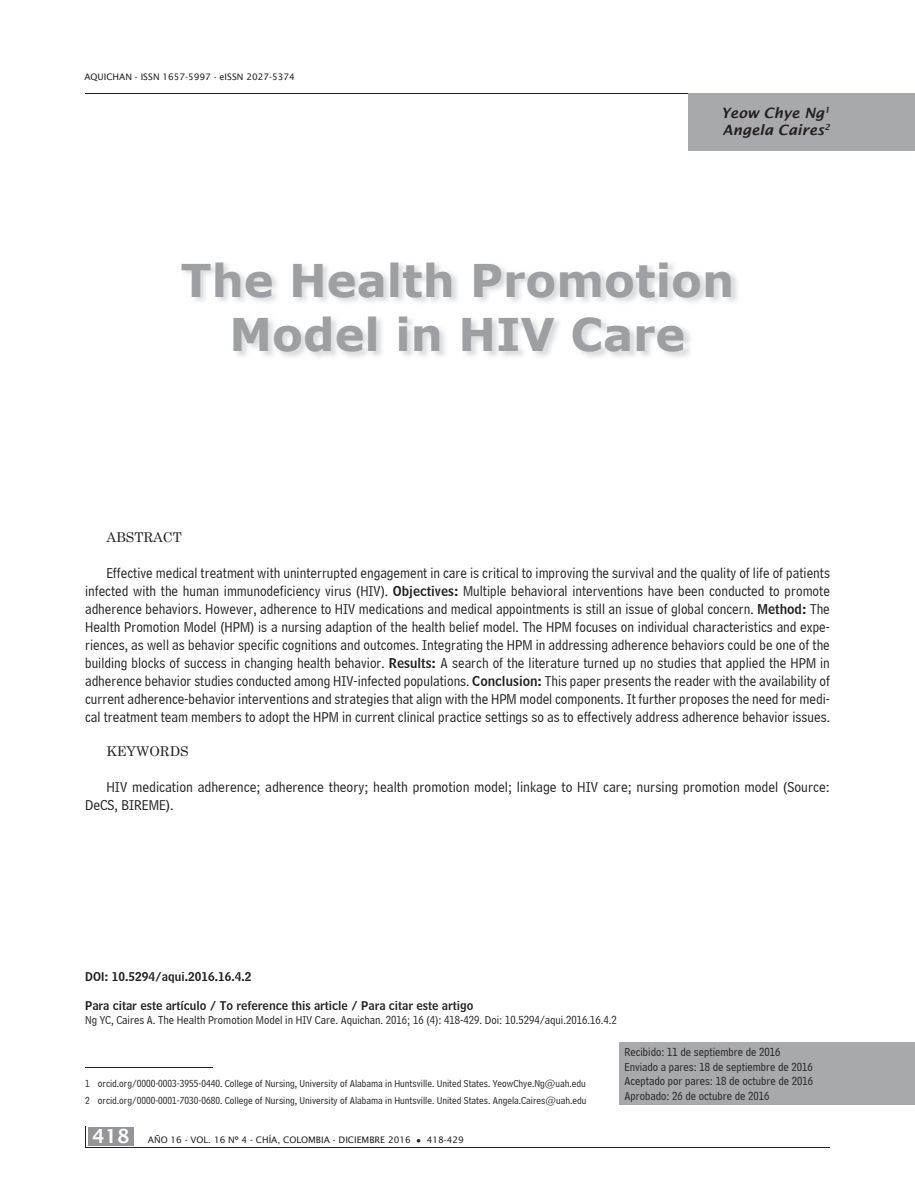
<style>
.page{position:relative;width:915px;height:1191px;background:#fff}
.page>*{position:absolute;margin:0;border:0;box-sizing:border-box;transform-origin:0 0}
.t1{font:700 45px/54px "MS Reference Sans Serif";color:#9d9fa2;text-align:center}
.t2{font:600 19.5px "Lucida Sans";color:#fff}
.t3{font:15px/18px "Bell Centennial BT Address";color:#231f20;text-align:justify}
.t4{font:italic 600 14.25px/17.1px "Lucida Sans";color:#231f20}
.t5{font:13.5px "Century Schoolbook";color:#231f20}
.t6{font:12px/14.4px "Bell Centennial BT Address";color:#231f20}
.t7{font:12px "Bell Centennial BT Name And Number";color:#231f20}
.t8{font:10.5px/16.8px "Bell Centennial BT Address";color:#231f20}
.t9{font:9px "Lucida Sans";color:#231f20}
.s1{font-family:"Bell Centennial BT Name And Number";font-size:13.5px}
</style>
<div class="page">
<hr style="left:85px;top:1147px;width:744px;height:1px;background:#231f20">
<svg style="left:85px;top:1126px;width:1px;height:21px"></svg>
<div style="left:88px;top:1126px;width:46px;height:19px;background:#939598"></div>
<hr style="left:85px;top:93px;width:744px;height:1px;background:#231f20">
<div style="left:619px;top:1042px;width:295px;height:62px;background:#a8a9ad"></div>
<div style="left:687px;top:93px;width:227px;height:57px;background:#a8a9ad"></div>
<hr style="left:85px;top:1067px;width:128px;height:1px;background:#231f20">
<p class="t9" style="left:84px;top:72px;width:212px">AQUICHAN - ISSN 1657-5997 - eISSN 2027-5374</p>
<p class="t4" style="left:720px;top:104px;width:110px">Yeow Chye Ng<sup>1<br></sup>Angela Caires<sup>2</sup></p>
<h1 class="t1" style="left:181px;top:252px;width:554px">The Health Promotion<br>Model in HIV Care</h1>
<p class="t5" style="left:106px;top:528px;width:77px">ABSTRACT</p>
<p class="t3" style="left:85px;top:563px;width:746px;text-indent:21px">Effective medical treatment with uninterrupted engagement in care is critical to improving the survival and the quality of life of patients infected with the human immunodeficiency virus (HIV). <span class="s1">Objectives:</span> Multiple behavioral interventions have been conducted to promote adherence behaviors. However, adherence to HIV medications and medical appointments is still an issue of global concern. <span class="s1">Method:</span> The Health Promotion Model (HPM) is a nursing adaption of the health belief model. The HPM focuses on individual characteristics and expe&shy;riences, as well as behavior specific cognitions and outcomes. Integrating the HPM in addressing adherence behaviors could be one of the building blocks of success in changing health behavior. <span class="s1">Results:</span> A search of the literature turned up no studies that applied the HPM in adherence behavior studies conducted among HIV-infected populations. <span class="s1">Conclusion:</span> This paper presents the reader with the availability of current adherence-behavior interventions and strategies that align with the HPM model components. It further proposes the need for medi&shy;cal treatment team members to adopt the HPM in current clinical practice settings so as to effectively address adherence behavior issues.</p>
<p class="t5" style="left:106px;top:742px;width:84px">KEYWORDS</p>
<p class="t3" style="left:85px;top:778px;width:746px;text-indent:21px">HIV medication adherence; adherence theory; health promotion model; linkage to HIV care; nursing promotion model (Source:<br>DeCS, BIREME).</p>
<p class="t7" style="left:85px;top:969px;width:168px">DOI: 10.5294/aqui.2016.16.4.2</p>
<p class="t7" style="left:85px;top:998px;width:389px">Para citar este artículo / To reference this article / Para citar este artigo</p>
<p class="t6" style="left:85px;top:1013px;width:533px">Ng YC, Caires A. The Health Promotion Model in HIV Care. Aquichan. 2016; 16 (4): 418-429. Doi: 10.5294/aqui.2016.16.4.2</p>
<p class="t8" style="left:85px;top:1075px;width:502px">1 orcid.org/0000-0003-3955-0440. College of Nursing, University of Alabama in Huntsville. United States. YeowChye.Ng@uah.edu<br>2 orcid.org/0000-0001-7030-0680. College of Nursing, University of Alabama in Huntsville. United States. Angela.Caires@uah.edu</p>
<p class="t6" style="left:624px;top:1045px;width:190px">Recibido: 11 de septiembre de 2016<br>Enviado a pares: 18 de septiembre de 2016<br>Aceptado por pares: 18 de octubre de 2016<br>Aprobado: 26 de octubre de 2016</p>
<h2 class="t2" style="left:92px;top:1125px;width:39px">418</h2>
<p class="t9" style="left:148px;top:1135px;width:317px">AÑO 16 - VOL. 16 Nº 4 - CHÍA, COLOMBIA - DICIEMBRE 2016 ● 418-429</p>
</div>
